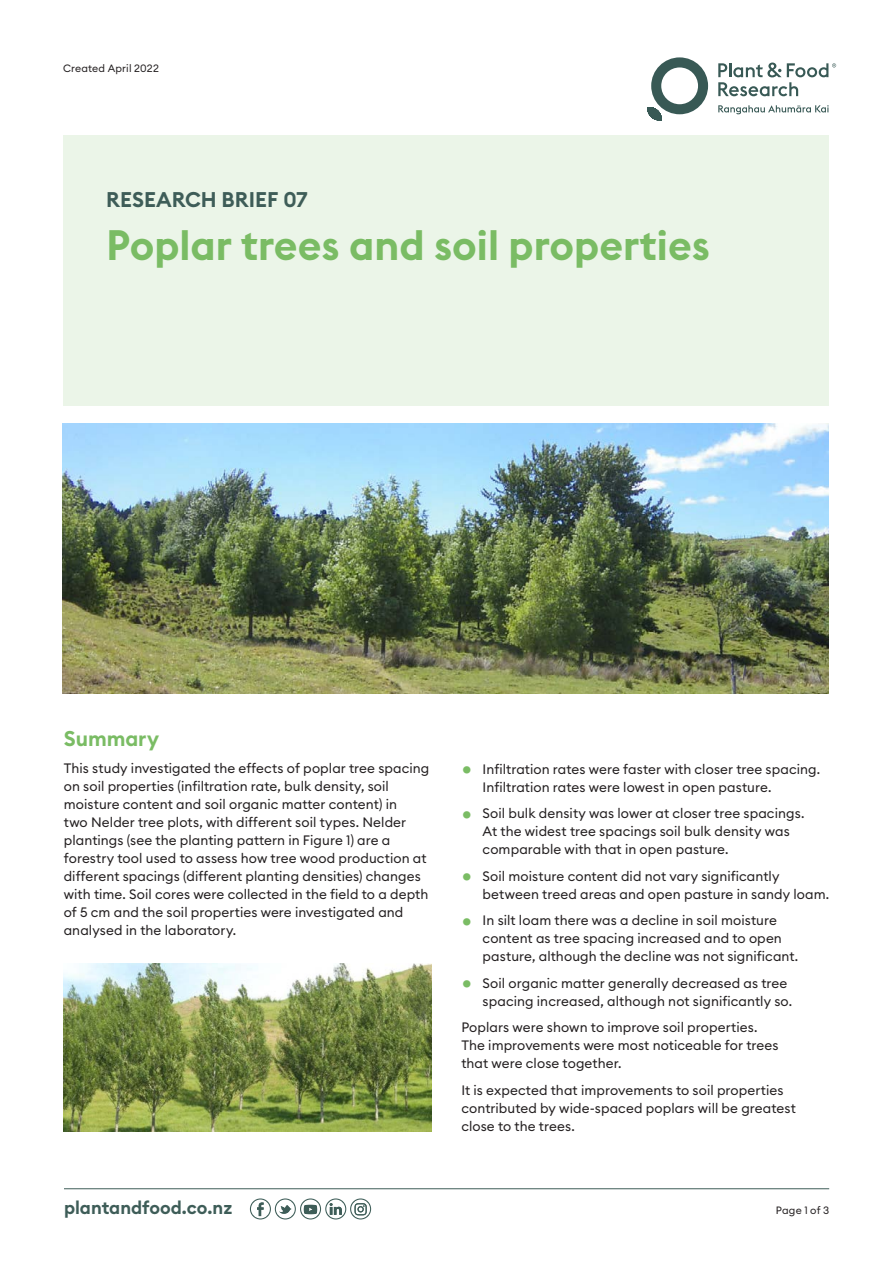
<style>
.page{position:relative;width:893px;height:1263px;background:#fff}
.page>*{position:absolute;margin:0;border:0;box-sizing:border-box;transform-origin:0 0}
.t1{font:600 42px "Euclid Flex";color:#7abc64}
.t2{font:600 21px "Euclid Circular B";color:#3e5d58}
.t3{font:600 21px "Euclid Circular B";color:#7abc64}
.t4{font:600 18px "Euclid Circular B";color:#3e5d58}
.t5{font:13.5px/18px "Euclid Circular B";letter-spacing:.005em;color:#231f20}
.t6{font:10.5px "Euclid Circular B";letter-spacing:.015em;color:#231f20}
.s1{font-weight:600;font-size:27px;color:#7abc64}
</style>
<div class="page">
<div style="left:64px;top:136px;width:765px;height:270px;background:#ebf5e8"></div>
<svg style="left:647px;top:57px;width:61px;height:64px"></svg>
<svg style="left:718px;top:105px;width:111px;height:9px"></svg>
<svg style="left:718px;top:63px;width:118px;height:33px"></svg>
<hr style="left:64px;top:1188px;width:765px;height:1px;background:#3e5d58">
<svg style="left:250px;top:1198px;width:121px;height:21px"></svg>
<img style="left:63px;top:424px;width:765px;height:270px">
<img style="left:64px;top:964px;width:368px;height:167px">
<p class="t6" style="left:63px;top:62px;width:97px">Created April 2022</p>
<h2 class="t2" style="left:106px;top:186px;width:203px">RESEARCH BRIEF 07</h2>
<h1 class="t1" style="left:106px;top:221px;width:605px">Poplar trees and soil properties</h1>
<h2 class="t3" style="left:64px;top:725px;width:97px">Summary</h2>
<p class="t5" style="left:64px;top:758px;width:367px">This study investigated the effects of poplar tree spacing on soil properties (infiltration rate, bulk density, soil moisture content and soil organic matter content) in<br>two Nelder tree plots, with different soil types. Nelder plantings (see the planting pattern in Figure 1) are a forestry tool used to assess how tree wood production at different spacings (different planting densities) changes with time. Soil cores were collected in the field to a depth of 5 cm and the soil properties were investigated and analysed in the laboratory.</p>
<p class="t5" style="left:483px;top:760px;width:339px;text-indent:-21px"><span class="s1">•</span> Infiltration rates were faster with closer tree spacing.<br>Infiltration rates were lowest in open pasture.</p>
<p class="t5" style="left:483px;top:804px;width:323px;text-indent:-21px"><span class="s1">•</span> Soil bulk density was lower at closer tree spacings.<br>At the widest tree spacings soil bulk density was comparable with that in open pasture.</p>
<p class="t5" style="left:483px;top:867px;width:348px;text-indent:-21px"><span class="s1">•</span> Soil moisture content did not vary significantly between treed areas and open pasture in sandy loam.</p>
<p class="t5" style="left:483px;top:911px;width:317px;text-indent:-21px"><span class="s1">•</span> In silt loam there was a decline in soil moisture content as tree spacing increased and to open pasture, although the decline was not significant.</p>
<p class="t5" style="left:483px;top:974px;width:311px;text-indent:-21px"><span class="s1">•</span> Soil organic matter generally decreased as tree spacing increased, although not significantly so.</p>
<p class="t5" style="left:461px;top:1018px;width:319px">Poplars were shown to improve soil properties.<br>The improvements were most noticeable for trees that were close together.</p>
<p class="t5" style="left:461px;top:1081px;width:336px">It is expected that improvements to soil properties contributed by wide-spaced poplars will be greatest close to the trees.</p>
<h3 class="t4" style="left:64px;top:1196px;width:170px">plantandfood.co.nz</h3>
<p class="t6" style="left:776px;top:1203px;width:55px">Page 1 of 3</p>
</div>
